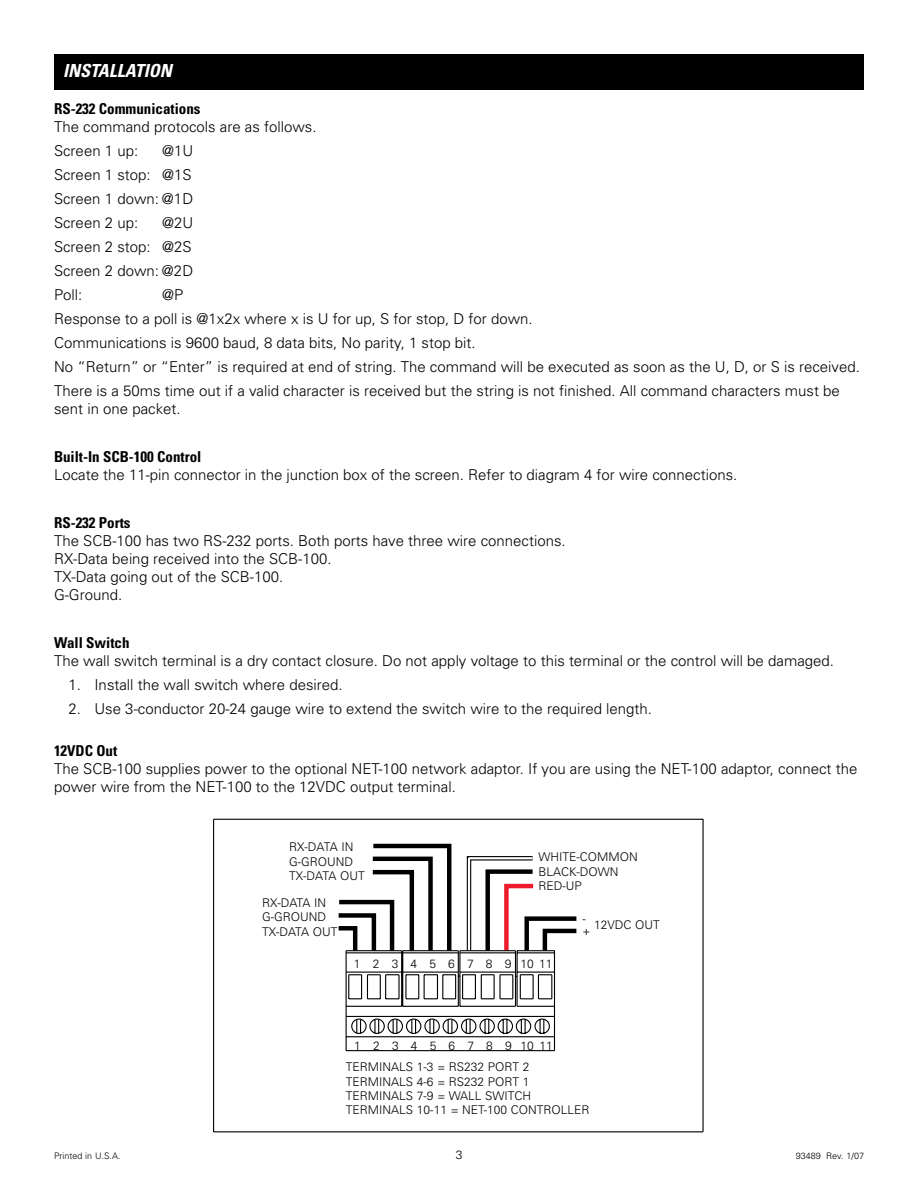
<style>
.page{position:relative;width:918px;height:1188px;background:#fff}
.page>*{position:absolute;margin:0;border:0;box-sizing:border-box;transform-origin:0 0}
.t1{font:italic 700 condensed 18px "Univers";color:#fff}
.t2{font:300 15px/24px "Univers";color:#000}
.t3{font:700 condensed 15px "Univers";color:#000}
.t4{font:300 12px/14.4px "Univers";color:#000}
.t5{font:300 12px "Univers";letter-spacing:1.01em;color:#000}
.t6{font:300 9px "Univers";color:#000}
</style>
<div class="page">
<div style="left:54px;top:54px;width:810px;height:36px;background:#000"></div>
<svg style="left:213px;top:818px;width:491px;height:315px"></svg>
<svg style="left:334px;top:842px;width:247px;height:210px"></svg>
<p class="t1" style="left:63px;top:64px;width:110px">INSTALLATION</p>
<p class="t3" style="left:54px;top:103px;width:148px">RS-232 Communications</p>
<p class="t2" style="left:54px;top:116px;width:264px">The command protocols are as follows.<br>Screen 1 up:</p>
<p class="t2" style="left:54px;top:140px;width:141px;text-align:justify;text-indent:108px">@1U Screen 1 stop: @1S Screen 1 down: @1D Screen 2 up:</p>
<p class="t2" style="left:54px;top:212px;width:141px;text-align:justify;text-indent:108px">@2U Screen 2 stop: @2S Screen 2 down: @2D Poll:</p>
<p class="t2" style="left:54px;top:284px;width:807px;text-indent:108px">@P<br>Response to a poll is @1x2x where x is U for up, S for stop, D for down.<br>Communications is 9600 baud, 8 data bits, No parity, 1 stop bit.<br>No “Return” or “Enter” is required at end of string. The command will be executed as soon as the U, D, or S is received.<br>There is a 50ms time out if a valid character is received but the string is not finished. All command characters must be</p>
<p class="t2" style="left:54px;top:398px;width:128px">sent in one packet.</p>
<p class="t3" style="left:54px;top:452px;width:149px">Built-In SCB-100 Control</p>
<p class="t2" style="left:54px;top:464px;width:685px">Locate the 11-pin connector in the junction box of the screen. Refer to diagram 4 for wire connections.</p>
<p class="t3" style="left:54px;top:518px;width:78px">RS-232 Ports</p>
<p class="t2" style="left:54px;top:533px;width:513px;line-height:18px">The SCB-100 has two RS-232 ports. Both ports have three wire connections.<br>RX-Data being received into the SCB-100.<br>TX-Data going out of the SCB-100.<br>G-Ground.</p>
<p class="t3" style="left:54px;top:638px;width:77px">Wall Switch</p>
<p class="t2" style="left:54px;top:650px;width:782px">The wall switch terminal is a dry contact closure. Do not apply voltage to this terminal or the control will be damaged.</p>
<p class="t2" style="left:68px;top:674px;width:276px">1. Install the wall switch where desired.</p>
<p class="t2" style="left:68px;top:698px;width:585px">2. Use 3-conductor 20-24 gauge wire to extend the switch wire to the required length.</p>
<p class="t3" style="left:54px;top:746px;width:65px">12VDC Out</p>
<p class="t2" style="left:54px;top:761px;width:805px;line-height:18px">The SCB-100 supplies power to the optional NET-100 network adaptor. If you are using the NET-100 adaptor, connect the power wire from the NET-100 to the 12VDC output terminal.</p>
<p class="t4" style="left:289px;top:841px;width:77px">RX-DATA IN<br>G-GROUND<br>TX-DATA OUT</p>
<p class="t4" style="left:262px;top:897px;width:77px">RX-DATA IN<br>G-GROUND<br>TX-DATA OUT</p>
<p class="t4" style="left:539px;top:851px;width:101px">WHITE-COMMON<br>BLACK-DOWN<br>RED-UP</p>
<p class="t4" style="left:582px;top:914px;width:9px;line-height:12px">- +</p>
<p class="t4" style="left:594px;top:919px;width:67px">12VDC OUT</p>
<p class="t5" style="left:354px;top:959px;width:200px">1234567891011</p>
<p class="t5" style="left:354px;top:1041px;width:200px">1234567891011</p>
<p class="t4" style="left:346px;top:1061px;width:245px">TERMINALS 1-3 = RS232 PORT 2<br>TERMINALS 4-6 = RS232 PORT 1<br>TERMINALS 7-9 = WALL SWITCH<br>TERMINALS 10-11 = NET-100 CONTROLLER</p>
<p class="t6" style="left:54px;top:1153px;width:68px">Printed in U.S.A.</p>
<p class="t4" style="left:456px;top:1148px;width:8px">3</p>
<p class="t6" style="left:796px;top:1153px;width:70px">93489 Rev. 1/07</p>
</div>
